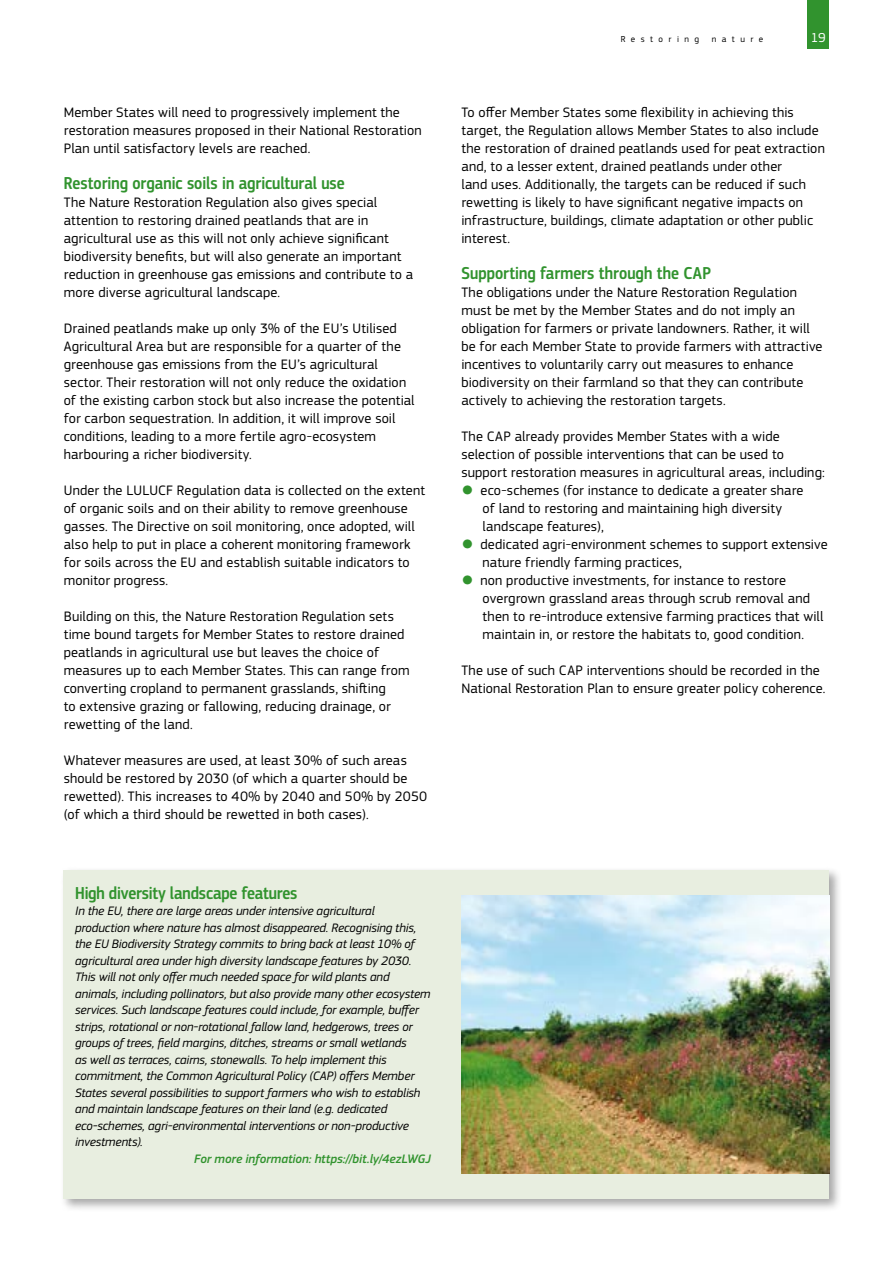
<style>
.page{position:relative;width:893px;height:1263px;background:#fff}
.page>*{position:absolute;margin:0;border:0;box-sizing:border-box;transform-origin:0 0}
.t1{font:500 18px "EC Square Sans Cond Pro";color:#31932e}
.t2{font:14.25px/18px "EC Square Sans Pro";letter-spacing:.01em;color:#000}
.t3{font:13.5px "EC Square Sans Pro";color:#fff}
.t4{font:italic 12.75px/16.5px "EC Square Sans Pro";letter-spacing:-.01em;color:#000}
.t5{font:italic 500 12.75px "EC Square Sans Pro";letter-spacing:-.005em;color:#31932e}
.t6{font:9px "EC Square Sans Pro";letter-spacing:.61em;color:#000}
.s1{color:#31932e}
</style>
<div class="page">
<div style="left:60px;top:867px;width:782px;height:345px;background:#000;opacity:.35"></div>
<div style="left:64px;top:870px;width:765px;height:329px;background:#e8eee0"></div>
<img style="left:461px;top:895px;width:368px;height:279px">
<div style="left:808px;top:0;width:21px;height:49px;background:#31932e"></div>
<p class="t2" style="left:64px;top:103px;width:359px">Member States will need to progressively implement the restoration measures proposed in their National Restoration<br>Plan until satisfactory levels are reached.</p>
<p class="t1" style="left:64px;top:173px;width:282px">Restoring organic soils in agricultural use</p>
<p class="t2" style="left:64px;top:193px;width:351px">The Nature Restoration Regulation also gives special attention to restoring drained peatlands that are in agricultural use as this will not only achieve significant biodiversity benefits, but will also generate an important reduction in greenhouse gas emissions and contribute to a more diverse agricultural landscape.</p>
<p class="t2" style="left:64px;top:319px;width:352px">Drained peatlands make up only 3% of the EU’s Utilised Agricultural Area but are responsible for a quarter of the greenhouse gas emissions from the EU’s agricultural sector. Their restoration will not only reduce the oxidation of the existing carbon stock but also increase the potential for carbon sequestration. In addition, it will improve soil conditions, leading to a more fertile agro-ecosystem harbouring a richer biodiversity.</p>
<p class="t2" style="left:64px;top:481px;width:363px">Under the LULUCF Regulation data is collected on the extent of organic soils and on their ability to remove greenhouse gasses. The Directive on soil monitoring, once adopted, will also help to put in place a coherent monitoring framework for soils across the EU and establish suitable indicators to monitor progress.</p>
<p class="t2" style="left:64px;top:607px;width:347px">Building on this, the Nature Restoration Regulation sets time bound targets for Member States to restore drained peatlands in agricultural use but leaves the choice of measures up to each Member States. This can range from converting cropland to permanent grasslands, shifting<br>to extensive grazing or fallowing, reducing drainage, or rewetting of the land.</p>
<p class="t2" style="left:64px;top:751px;width:365px">Whatever measures are used, at least 30% of such areas should be restored by 2030 (of which a quarter should be rewetted). This increases to 40% by 2040 and 50% by 2050 (of which a third should be rewetted in both cases).</p>
<p class="t1" style="left:75px;top:882px;width:224px">High diversity landscape features</p>
<p class="t4" style="left:75px;top:903px;width:357px">In the EU, there are large areas under intensive agricultural production where nature has almost disappeared. Recognising this, the EU Biodiversity Strategy commits to bring back at least 10% of agricultural area under high diversity landscape features by 2030.<br>This will not only offer much needed space for wild plants and animals, including pollinators, but also provide many other ecosystem services. Such landscape features could include, for example, buffer strips, rotational or non-rotational fallow land, hedgerows, trees or groups of trees, field margins, ditches, streams or small wetlands<br>as well as terraces, cairns, stonewalls. To help implement this commitment, the Common Agricultural Policy (CAP) offers Member States several possibilities to support farmers who wish to establish and maintain landscape features on their land (e.g. dedicated eco-schemes, agri-environmental interventions or non-productive investments).</p>
<p class="t5" style="left:194px;top:1151px;width:239px">For more information: https://bit.ly/4ezLWGJ</p>
<p class="t6" style="left:621px;top:34px;width:80px">Restoring</p>
<p class="t6" style="left:712px;top:34px;width:53px">nature</p>
<p class="t3" style="left:811px;top:30px;width:17px">19</p>
<p class="t2" style="left:461px;top:103px;width:365px">To offer Member States some flexibility in achieving this target, the Regulation allows Member States to also include the restoration of drained peatlands used for peat extraction and, to a lesser extent, drained peatlands under other<br>land uses. Additionally, the targets can be reduced if such rewetting is likely to have significant negative impacts on infrastructure, buildings, climate adaptation or other public interest.</p>
<p class="t1" style="left:461px;top:263px;width:251px">Supporting farmers through the CAP</p>
<p class="t2" style="left:461px;top:283px;width:363px">The obligations under the Nature Restoration Regulation must be met by the Member States and do not imply an obligation for farmers or private landowners. Rather, it will be for each Member State to provide farmers with attractive incentives to voluntarily carry out measures to enhance biodiversity on their farmland so that they can contribute actively to achieving the restoration targets.</p>
<p class="t2" style="left:461px;top:427px;width:365px">The CAP already provides Member States with a wide selection of possible interventions that can be used to support restoration measures in agricultural areas, including:</p>
<p class="t2" style="left:483px;top:481px;width:322px;text-indent:-21px"><span class="s1">●</span> eco-schemes (for instance to dedicate a greater share of land to restoring and maintaining high diversity landscape features),</p>
<p class="t2" style="left:483px;top:535px;width:347px;text-indent:-21px"><span class="s1">●</span> dedicated agri-environment schemes to support extensive nature friendly farming practices,</p>
<p class="t2" style="left:483px;top:571px;width:342px;text-indent:-21px"><span class="s1">●</span> non productive investments, for instance to restore overgrown grassland areas through scrub removal and then to re-introduce extensive farming practices that will maintain in, or restore the habitats to, good condition.</p>
<p class="t2" style="left:461px;top:661px;width:366px">The use of such CAP interventions should be recorded in the<br>National Restoration Plan to ensure greater policy coherence.</p>
</div>
